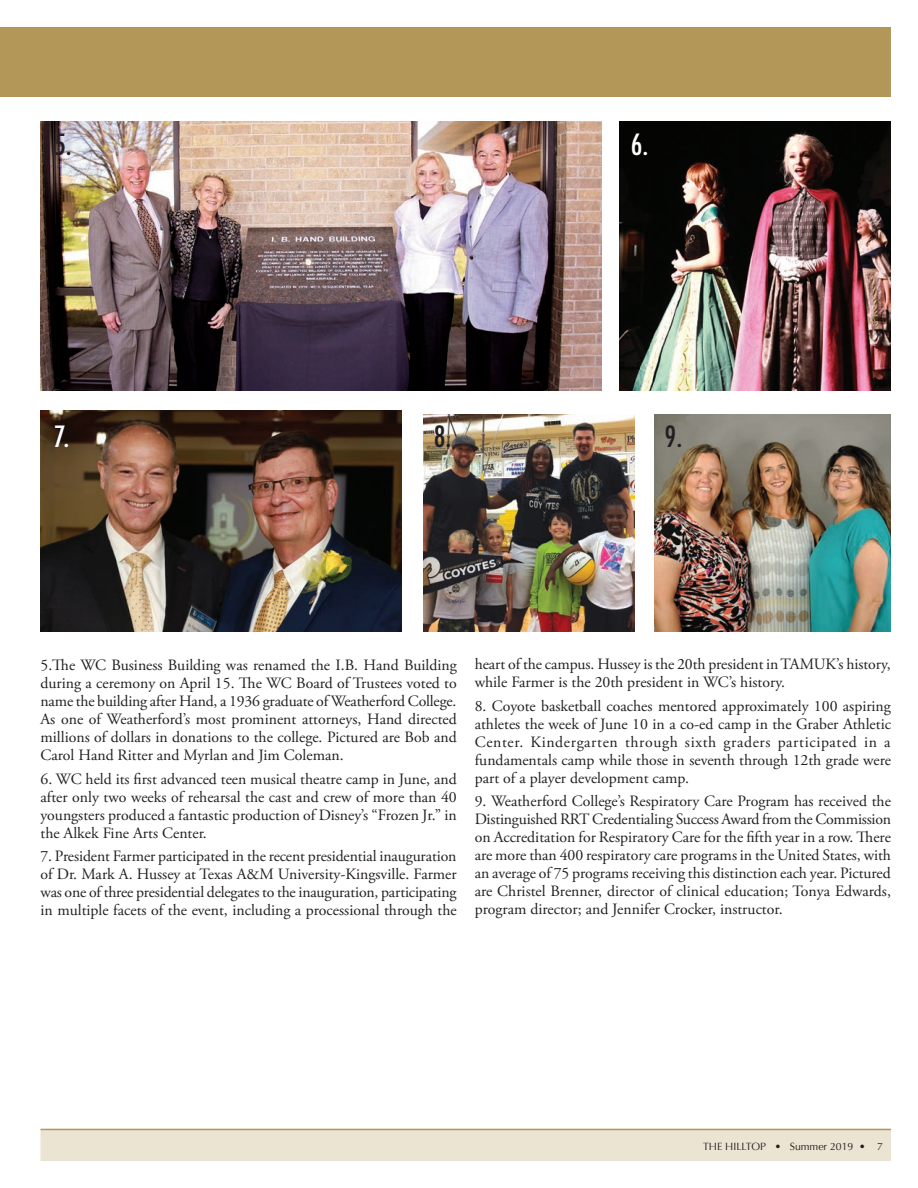
<style>
.page{position:relative;width:918px;height:1188px;background:#fff}
.page>*{position:absolute;margin:0;border:0;box-sizing:border-box;transform-origin:0 0}
.t1{font:500 condensed 28.5px "Futura";color:#231f20}
.t2{font:500 condensed 28.5px "Futura";color:#fff}
.BodyType{font:15.75px/18px "Adobe Garamond Pro";color:#231f20;text-align:justify}
.t3{font:10.5px "Optima";color:#231f20}
</style>
<div class="page">
<div style="left:40px;top:1129px;width:851px;height:32px;background:#ece4d2;border:2px solid #ece4d2"></div>
<hr style="left:40px;top:1129px;width:851px;height:1px;background:#b39758">
<div style="left:0;top:27px;width:891px;height:70px;background:#b39758"></div>
<img style="left:40px;top:410px;width:362px;height:222px">
<img style="left:620px;top:122px;width:270px;height:269px">
<img style="left:423px;top:415px;width:212px;height:217px">
<img style="left:40px;top:122px;width:561px;height:269px">
<img style="left:654px;top:415px;width:237px;height:217px">
<p class="t1" style="left:54px;top:127px;width:19px">5.</p>
<p class="t2" style="left:631px;top:127px;width:19px">6.</p>
<p class="t2" style="left:54px;top:418px;width:17px">7.</p>
<p class="t1" style="left:434px;top:418px;width:19px">8.</p>
<p class="t1" style="left:665px;top:418px;width:19px">9.</p>
<p class="BodyType" style="left:40px;top:657px;width:418px">5.The WC Business Building was renamed the I.B. Hand Building during a ceremony on April 15. The WC Board of Trustees voted to name the building after Hand, a 1936 graduate of Weatherford College.<br>As one of Weatherford’s most prominent attorneys, Hand directed millions of dollars in donations to the college. Pictured are Bob and Carol Hand Ritter and Myrlan and Jim Coleman.</p>
<p class="BodyType" style="left:40px;top:770px;width:418px">6. WC held its first advanced teen musical theatre camp in June, and after only two weeks of rehearsal the cast and crew of more than 40 youngsters produced a fantastic production of Disney’s “Frozen Jr.” in the Alkek Fine Arts Center.</p>
<p class="BodyType" style="left:40px;top:848px;width:418px">7. President Farmer participated in the recent presidential inauguration of Dr. Mark A. Hussey at Texas A&amp;M University-Kingsville. Farmer was one of three presidential delegates to the inauguration, participating in multiple facets of the event, including a processional through the</p>
<p class="BodyType" style="left:475px;top:656px;width:417px">heart of the campus. Hussey is the 20th president in TAMUK’s history, while Farmer is the 20th president in WC’s history.</p>
<p class="BodyType" style="left:475px;top:697px;width:418px">8. Coyote basketball coaches mentored approximately 100 aspiring athletes the week of June 10 in a co-ed camp in the Graber Athletic Center. Kindergarten through sixth graders participated in a fundamentals camp while those in seventh through 12th grade were part of a player development camp.</p>
<p class="BodyType" style="left:475px;top:793px;width:418px">9. Weatherford College’s Respiratory Care Program has received the Distinguished RRT Credentialing Success Award from the Commission on Accreditation for Respiratory Care for the fifth year in a row. There are more than 400 respiratory care programs in the United States, with an average of 75 programs receiving this distinction each year. Pictured are Christel Brenner, director of clinical education; Tonya Edwards, program director; and Jennifer Crocker, instructor.</p>
<p class="t3" style="left:703px;top:1140px;width:182px">THE HILLTOP • Summer 2019 • 7</p>
</div>
